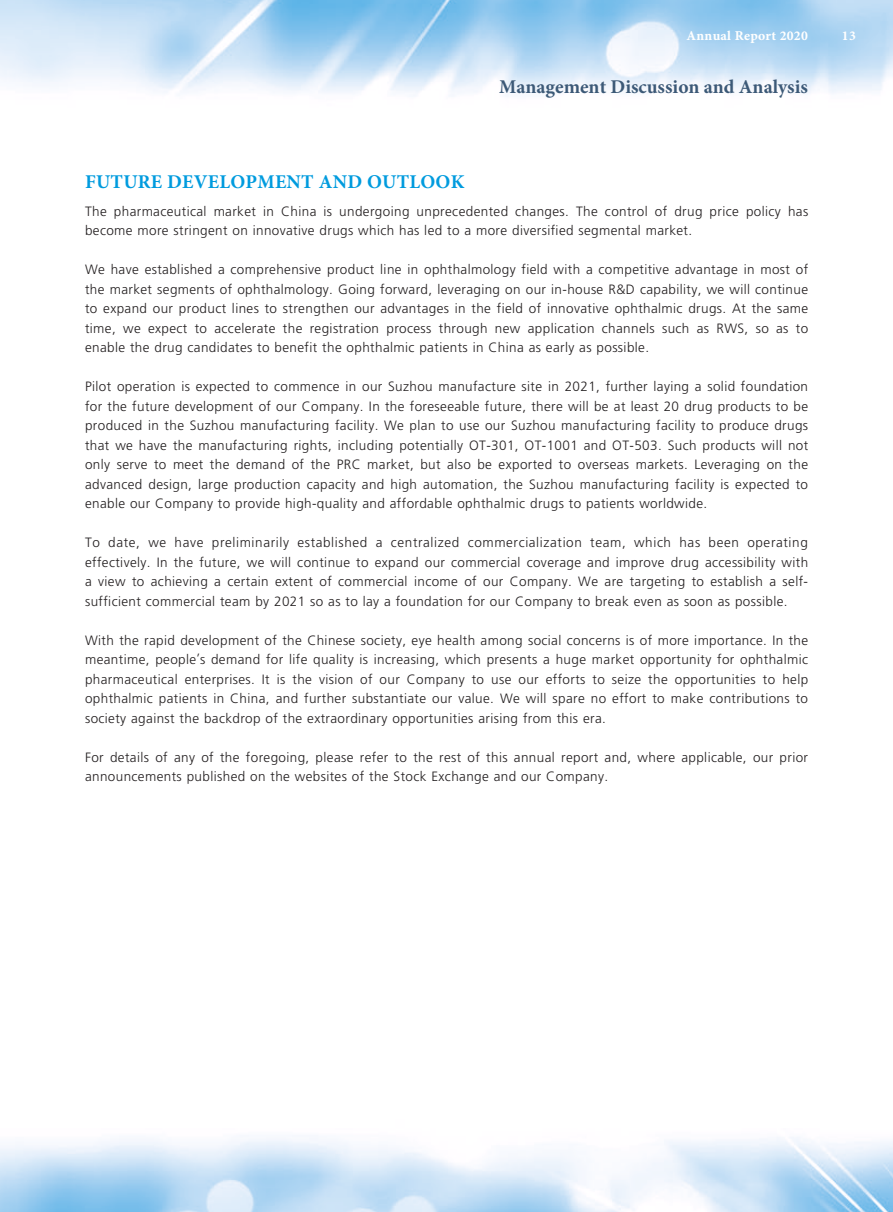
<style>
.page{position:relative;width:893px;height:1212px;background:#fff}
.page>*{position:absolute;margin:0;border:0;box-sizing:border-box;transform-origin:0 0}
.t1{font:700 19.5px "Minion Pro";color:#3c5977}
.t2{font:700 19.5px "Minion Pro";letter-spacing:.01em;color:#009bde}
.t3{font:300 13.5px/19.5px "Frutiger LT Std";letter-spacing:.03em;color:#231f20;text-align:justify}
.t4{font:13.5px "Minion Pro Bold Capt";letter-spacing:.02em;color:#fff}
</style>
<div class="page">
<img style="left:0;top:0;width:893px;height:1212px">
<p class="t4" style="left:687px;top:28px;width:123px">Annual Report 2020</p>
<p class="t4" style="left:842px;top:28px;width:15px">13</p>
<h1 class="t1" style="left:499px;top:73px;width:310px">Management Discussion and Analysis</h1>
<h1 class="t2" style="left:85px;top:168px;width:381px">FUTURE DEVELOPMENT AND OUTLOOK</h1>
<p class="t3" style="left:85px;top:201px;width:725px">The pharmaceutical market in China is undergoing unprecedented changes. The control of drug price policy has become more stringent on innovative drugs which has led to a more diversified segmental market.</p>
<p class="t3" style="left:85px;top:260px;width:725px">We have established a comprehensive product line in ophthalmology field with a competitive advantage in most of the market segments of ophthalmology. Going forward, leveraging on our in-house R&amp;D capability, we will continue to expand our product lines to strengthen our advantages in the field of innovative ophthalmic drugs. At the same time, we expect to accelerate the registration process through new application channels such as RWS, so as to enable the drug candidates to benefit the ophthalmic patients in China as early as possible.</p>
<p class="t3" style="left:85px;top:377px;width:725px">Pilot operation is expected to commence in our Suzhou manufacture site in 2021, further laying a solid foundation for the future development of our Company. In the foreseeable future, there will be at least 20 drug products to be produced in the Suzhou manufacturing facility. We plan to use our Suzhou manufacturing facility to produce drugs that we have the manufacturing rights, including potentially OT-301, OT-1001 and OT-503. Such products will not only serve to meet the demand of the PRC market, but also be exported to overseas markets. Leveraging on the advanced design, large production capacity and high automation, the Suzhou manufacturing facility is expected to enable our Company to provide high-quality and affordable ophthalmic drugs to patients worldwide.</p>
<p class="t3" style="left:85px;top:533px;width:725px">To date, we have preliminarily established a centralized commercialization team, which has been operating effectively. In the future, we will continue to expand our commercial coverage and improve drug accessibility with a view to achieving a certain extent of commercial income of our Company. We are targeting to establish a self&shy;sufficient commercial team by 2021 so as to lay a foundation for our Company to break even as soon as possible.</p>
<p class="t3" style="left:85px;top:630px;width:725px">With the rapid development of the Chinese society, eye health among social concerns is of more importance. In the meantime, people’s demand for life quality is increasing, which presents a huge market opportunity for ophthalmic pharmaceutical enterprises. It is the vision of our Company to use our efforts to seize the opportunities to help ophthalmic patients in China, and further substantiate our value. We will spare no effort to make contributions to society against the backdrop of the extraordinary opportunities arising from this era.</p>
<p class="t3" style="left:85px;top:747px;width:724px">For details of any of the foregoing, please refer to the rest of this annual report and, where applicable, our prior announcements published on the websites of the Stock Exchange and our Company.</p>
</div>
